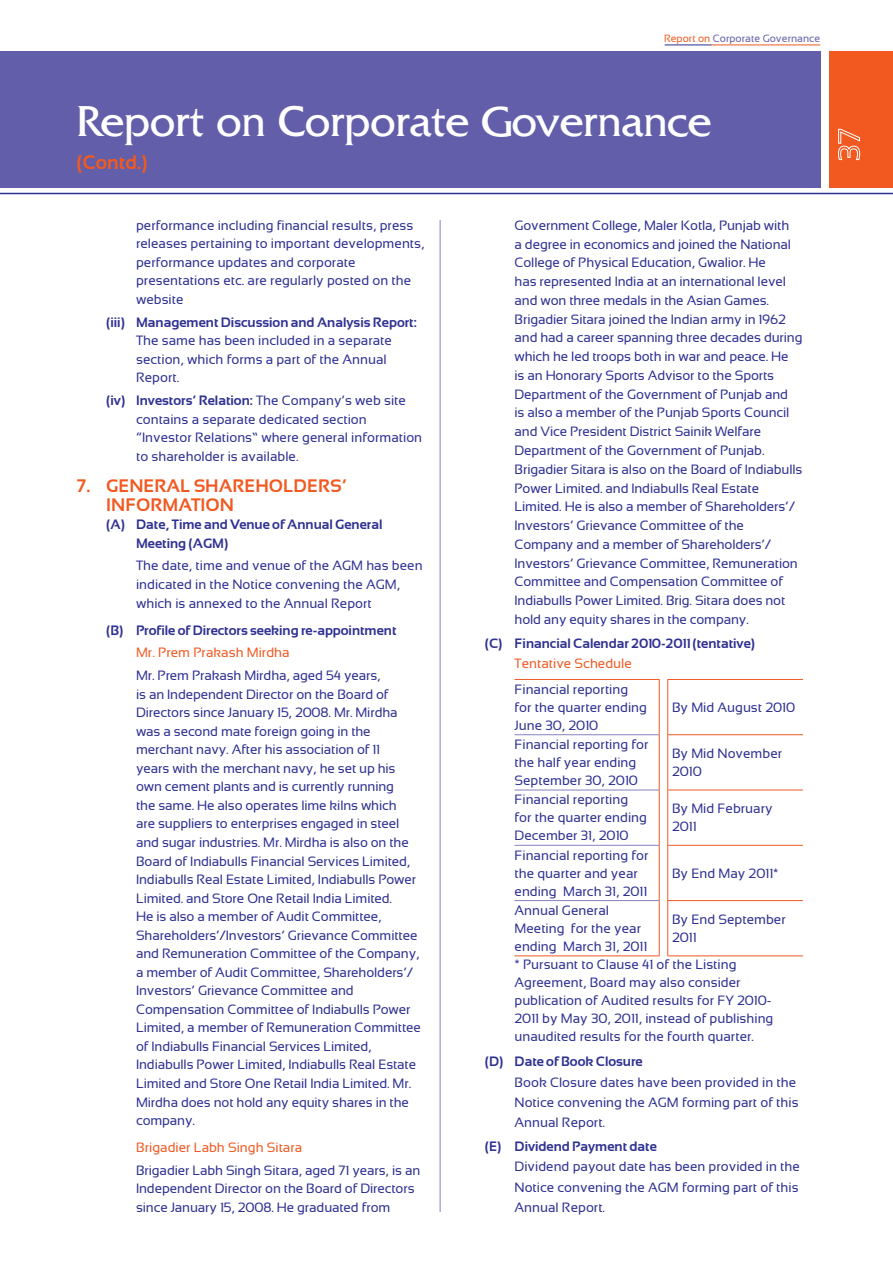
<style>
.page{position:relative;width:893px;height:1263px;background:#fff}
.page>*{position:absolute;margin:0;border:0;box-sizing:border-box;transform-origin:0 0}
.t1{font:300 45px "Big Bear Normal";color:#fff}
.t2{font:700 19.5px "Sansation";color:#f15921}
.t3{font:700 18px "Sansation";color:#f15921}
.t4{font:13.5px/18.6px "Sansation";letter-spacing:-.01em;color:#2e3092}
.t5{font:700 13.5px/22.8px "Sansation";color:#2e3092}
.t6{font:10.5px "Sansation";color:#625ea9}
.s1{color:#f15921}
.s2{font-weight:700}
.s3{font-weight:400;color:#f15921}
.s4{font-weight:400}
</style>
<div class="page">
<div style="left:0;top:51px;width:821px;height:136px;background:#625ea9"></div>
<div style="left:829px;top:51px;width:64px;height:136px;background:#f15921"></div>
<svg style="left:838px;top:129px;width:22px;height:32px"></svg>
<hr style="left:0;top:193px;width:893px;height:1px;background:#2e3092">
<hr style="left:711px;top:45px;width:109px;height:1px;background:#f15921">
<hr style="left:665px;top:45px;width:46px;height:1px;background:#2e3092">
<hr style="left:514px;top:679px;width:146px;height:1px;background:#f15921">
<hr style="left:659px;top:680px;width:1px;height:55px;background:#f15921">
<hr style="left:667px;top:679px;width:136px;height:1px;background:#f15921">
<hr style="left:667px;top:680px;width:1px;height:54px;background:#f15921">
<hr style="left:659px;top:735px;width:1px;height:55px;background:#f15921">
<hr style="left:667px;top:734px;width:136px;height:1px;background:#f15921">
<hr style="left:667px;top:735px;width:1px;height:55px;background:#f15921">
<hr style="left:659px;top:790px;width:1px;height:55px;background:#f15921">
<hr style="left:667px;top:790px;width:136px;height:1px;background:#f15921">
<hr style="left:667px;top:790px;width:1px;height:55px;background:#f15921">
<hr style="left:659px;top:845px;width:1px;height:55px;background:#f15921">
<hr style="left:667px;top:845px;width:136px;height:1px;background:#f15921">
<hr style="left:667px;top:846px;width:1px;height:54px;background:#f15921">
<hr style="left:659px;top:900px;width:1px;height:55px;background:#f15921">
<hr style="left:667px;top:900px;width:136px;height:1px;background:#f15921">
<hr style="left:667px;top:901px;width:1px;height:54px;background:#f15921">
<hr style="left:514px;top:955px;width:146px;height:1px;background:#f15921">
<hr style="left:667px;top:955px;width:136px;height:1px;background:#f15921">
<hr style="left:514px;top:734px;width:145px;height:1px;background:#8781bd">
<hr style="left:514px;top:790px;width:145px;height:1px;background:#8781bd">
<hr style="left:514px;top:845px;width:145px;height:1px;background:#8781bd">
<hr style="left:514px;top:900px;width:145px;height:1px;background:#8781bd">
<hr style="left:440px;top:220px;width:1px;height:992px;background:#8781bd">
<p class="t6" style="left:664px;top:32px;width:158px"><span class="s1">Report on</span> Corporate Governance</p>
<p class="t1" style="left:77px;top:97px;width:636px">Report on Corporate Governance</p>
<p class="t2" style="left:77px;top:151px;width:72px">(Contd.)</p>
<p class="t4" style="left:136px;top:216px;width:290px">performance including financial results, press releases pertaining to important developments, performance updates and corporate presentations etc. are regularly posted on the website</p>
<p class="t4" style="left:136px;top:313px;width:282px;text-indent:-30px"><span class="s2">(iii) Management Discussion and Analysis Report:<br></span>The same has been included in a separate section, which forms a part of the Annual Report.</p>
<p class="t4" style="left:136px;top:391px;width:288px;text-indent:-30px"><span class="s2">(iv) Investors’ Relation:</span> The Company’s web site contains a separate dedicated section “Investor Relations” where general information to shareholder is available.</p>
<p class="t3" style="left:77px;top:475px;width:55px">7. General</p>
<p class="t3" style="left:194px;top:475px;width:25px">Shareholders</p>
<p class="t3" style="left:342px;top:475px;width:7px">’</p>
<p class="t3" style="left:106px;top:494px;width:18px">Information</p>
<p class="t5" style="left:136px;top:515px;width:248px;line-height:18.6px;text-indent:-30px">(A) Date, Time and Venue of Annual General<br>Meeting (AGM)</p>
<p class="t4" style="left:136px;top:556px;width:288px">The date, time and venue of the AGM has been indicated in the Notice convening the AGM, which is annexed to the Annual Report</p>
<p class="t5" style="left:136px;top:618px;width:262px;text-indent:-30px">(B) Profile of Directors seeking re-appointment<br><span class="s3">Mr. Prem Prakash Mirdha<br></span><span class="s4">Mr. Prem Prakash Mirdha, aged 54 years,</span></p>
<p class="t4" style="left:136px;top:685px;width:286px">is an Independent Director on the Board of Directors since January 15, 2008. Mr. Mirdha was a second mate foreign going in the merchant navy. After his association of 11<br>years with the merchant navy, he set up his own cement plants and is currently running<br>the same. He also operates lime kilns which<br>are suppliers to enterprises engaged in steel and sugar industries. Mr. Mirdha is also on the Board of Indiabulls Financial Services Limited, Indiabulls Real Estate Limited, Indiabulls Power Limited. and Store One Retail India Limited.<br>He is also a member of Audit Committee, Shareholders’/Investors’ Grievance Committee and Remuneration Committee of the Company, a member of Audit Committee, Shareholders’/ Investors’ Grievance Committee and Compensation Committee of Indiabulls Power Limited, a member of Remuneration Committee of Indiabulls Financial Services Limited, Indiabulls Power Limited, Indiabulls Real Estate Limited and Store One Retail India Limited. Mr.<br>Mirdha does not hold any equity shares in the company.</p>
<p class="t4" style="left:136px;top:1136px;width:286px;line-height:22.8px"><span class="s1">Brigadier Labh Singh Sitara<br></span>Brigadier Labh Singh Sitara, aged 71 years, is an</p>
<p class="t4" style="left:136px;top:1179px;width:280px">Independent Director on the Board of Directors since January 15, 2008. He graduated from</p>
<p class="t4" style="left:515px;top:216px;width:290px">Government College, Maler Kotla, Punjab with<br>a degree in economics and joined the National College of Physical Education, Gwalior. He<br>has represented India at an international level and won three medals in the Asian Games.<br>Brigadier Sitara joined the Indian army in 1962 and had a career spanning three decades during which he led troops both in war and peace. He<br>is an Honorary Sports Advisor to the Sports Department of the Government of Punjab and<br>is also a member of the Punjab Sports Council and Vice President District Sainik Welfare Department of the Government of Punjab.<br>Brigadier Sitara is also on the Board of Indiabulls Power Limited. and Indiabulls Real Estate Limited. He is also a member of Shareholders’/ Investors’ Grievance Committee of the Company and a member of Shareholders’/ Investors’ Grievance Committee, Remuneration Committee and Compensation Committee of Indiabulls Power Limited. Brig. Sitara does not hold any equity shares in the company.</p>
<p class="t5" style="left:515px;top:633px;width:242px;line-height:20.2px;text-indent:-30px">(C) Financial Calendar 2010-2011 (tentative)<br><span class="s3">Tentative Schedule</span></p>
<p class="t4" style="left:514px;top:680px;width:134px;line-height:18px">Financial reporting for the quarter ending<br>June 30, 2010</p>
<p class="t4" style="left:672px;top:698px;width:125px">By Mid August 2010</p>
<p class="t4" style="left:514px;top:735px;width:136px;line-height:18px">Financial reporting for the half year ending<br>September 30, 2010</p>
<p class="t4" style="left:672px;top:744px;width:112px;line-height:18px">By Mid November<br>2010</p>
<p class="t4" style="left:514px;top:791px;width:134px;line-height:18px">Financial reporting for the quarter ending<br>December 31, 2010</p>
<p class="t4" style="left:672px;top:800px;width:102px;line-height:18px">By Mid February<br>2011</p>
<p class="t4" style="left:514px;top:846px;width:136px;line-height:18px">Financial reporting for the quarter and year ending March 31, 2011</p>
<p class="t4" style="left:672px;top:864px;width:108px">By End May 2011*</p>
<p class="t4" style="left:514px;top:901px;width:134px;line-height:18px">Annual General<br>Meeting for the year ending March 31, 2011</p>
<p class="t4" style="left:672px;top:910px;width:115px;line-height:18px">By End September<br>2011</p>
<p class="t4" style="left:514px;top:956px;width:260px;line-height:18px">* Pursuant to Clause 41 of the Listing Agreement, Board may also consider publication of Audited results for FY 2010- 2011 by May 30, 2011, instead of publishing unaudited results for the fourth quarter.</p>
<p class="t4" style="left:515px;top:1051px;width:286px;line-height:20.2px;text-indent:-30px"><span class="s2">(D) Date of Book Closure<br></span>Book Closure dates have been provided in the<br>Notice convening the AGM forming part of this<br>Annual Report.</p>
<p class="t4" style="left:515px;top:1136px;width:287px;line-height:20.2px;text-indent:-30px"><span class="s2">(E) Dividend Payment date<br></span>Dividend payout date has been provided in the<br>Notice convening the AGM forming part of this<br>Annual Report.</p>
</div>
